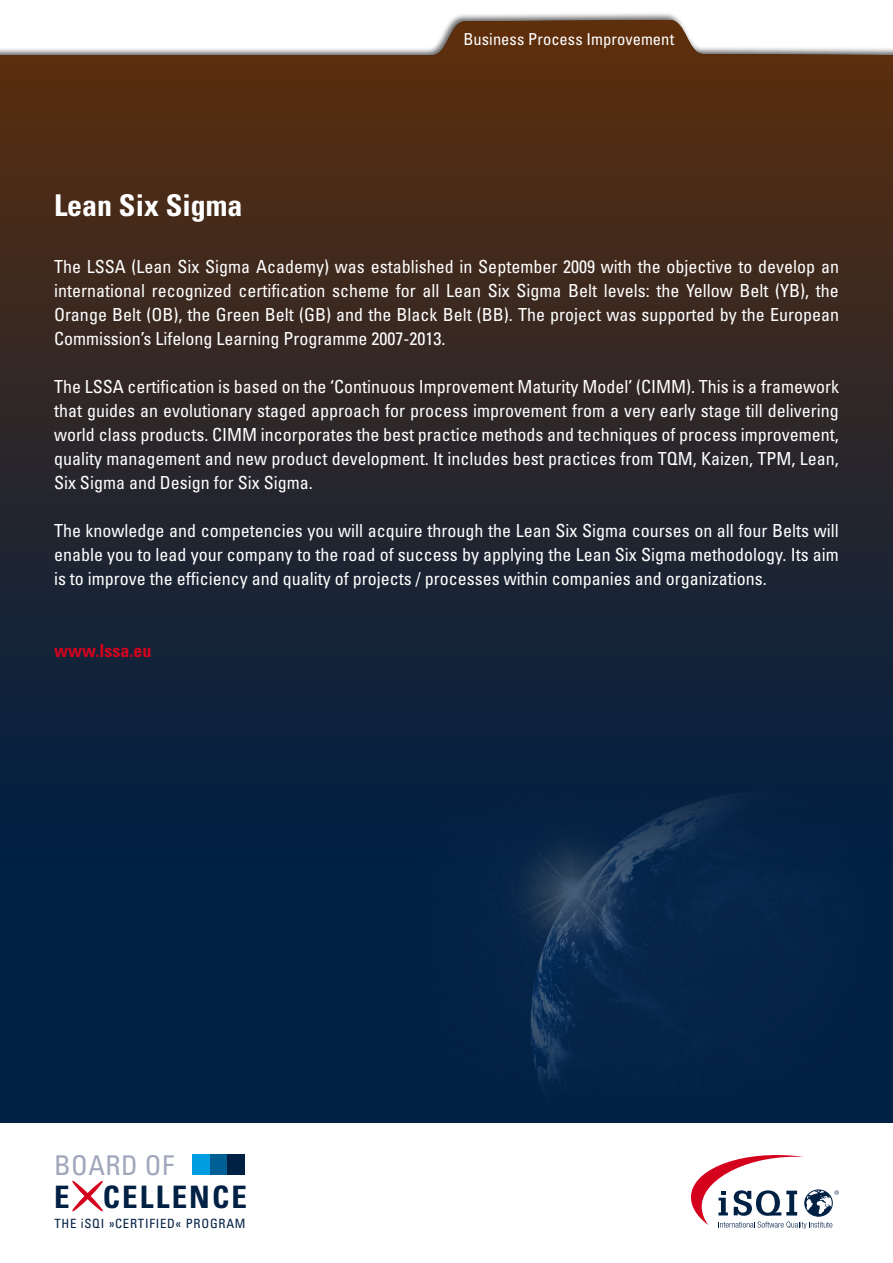
<style>
.page{position:relative;width:893px;height:1263px;background:#fff}
.page>*{position:absolute;margin:0;border:0;box-sizing:border-box;transform-origin:0 0}
.t1{font:700 condensed 30.9px "Univers LT Std";letter-spacing:.07em;color:#002044}
.t2{font:700 condensed 30px "Univers LT Std";color:#fff}
.t3{font:condensed 27.15px "Univers LT Std";letter-spacing:.02em;color:#a0a6bb}
.t4{font:condensed 18px/24px "Univers LT Std";color:#fff;text-align:justify}
.t5{font:700 condensed 18px "Univers LT Std";color:#d4021d}
.t6{font:condensed 16.5px "Univers LT Std";letter-spacing:.005em;color:#fff}
.t7{font:condensed 12.75px "Univers LT Std";letter-spacing:.06em;color:#002044}
</style>
<div class="page">
<div style="left:0;top:0;width:893px;height:1123px;background:#002044"></div>
<div style="left:0;top:0;width:893px;height:872px;background:linear-gradient(to bottom,#5f2f0b,#001f46)"></div>
<img style="left:387px;top:774px;width:506px;height:310px">
<div style="left:0;top:0;width:893px;height:57px;background:#000;opacity:.6"></div>
<svg style="left:691px;top:1155px;width:148px;height:74px"></svg>
<div style="left:805px;top:1190px;width:27px;height:26px;border:1px solid #002044;border-radius:50%"></div>
<svg style="left:72px;top:1180px;width:31px;height:32px"></svg>
<div style="left:192px;top:1154px;width:18px;height:21px;background:#009ee0"></div>
<div style="left:210px;top:1154px;width:17px;height:21px;background:#006096"></div>
<div style="left:227px;top:1154px;width:18px;height:21px;background:#002044"></div>
<p class="t6" style="left:463px;top:29px;width:212px">Business Process Improvement</p>
<h2 class="t2" style="left:54px;top:187px;width:190px">Lean Six Sigma</h2>
<p class="t4" style="left:54px;top:254px;width:786px">The LSSA (Lean Six Sigma Academy) was established in September 2009 with the objective to develop an international recognized certification scheme for all Lean Six Sigma Belt levels: the Yellow Belt (YB), the Orange Belt (OB), the Green Belt (GB) and the Black Belt (BB). The project was supported by the European Commission’s Lifelong Learning Programme 2007-2013.</p>
<p class="t4" style="left:54px;top:374px;width:786px">The LSSA certification is based on the ‘Continuous Improvement Maturity Model’ (CIMM). This is a framework that guides an evolutionary staged approach for process improvement from a very early stage till delivering world class products. CIMM incorporates the best practice methods and techniques of process improvement, quality management and new product development. It includes best practices from TQM, Kaizen, TPM, Lean, Six Sigma and Design for Six Sigma.</p>
<p class="t4" style="left:54px;top:518px;width:786px">The knowledge and competencies you will acquire through the Lean Six Sigma courses on all four Belts will enable you to lead your company to the road of success by applying the Lean Six Sigma methodology. Its aim is to improve the efficiency and quality of projects / processes within companies and organizations.</p>
<p class="t5" style="left:54px;top:639px;width:99px">www.lssa.eu</p>
<h3 class="t3" style="left:54px;top:1148px;width:122px">BOARD OF</h3>
<h1 class="t1" style="left:54px;top:1178px;width:194px">E CELLENCE</h1>
<p class="t7" style="left:55px;top:1215px;width:193px">THE iSQI »CERTIFIED« PROGRAM</p>
</div>
